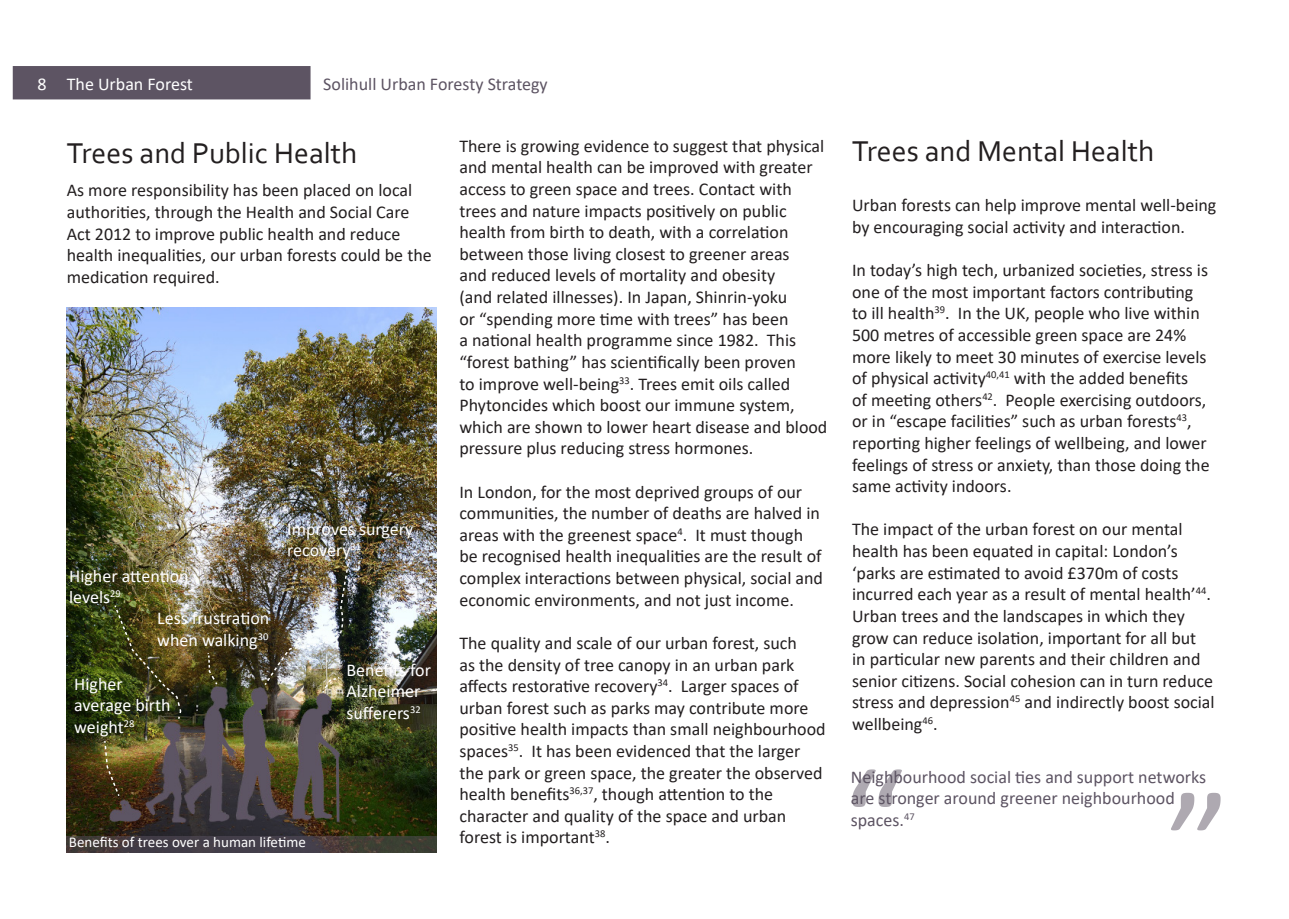
<style>
.page{position:relative;width:1289px;height:919px;background:#fff}
.page>*{position:absolute;margin:0;border:0;box-sizing:border-box;transform-origin:0 0}
.t1{font:150px "Calibri";color:#5d5463}
.t2{font:30px "Corbel";color:#231f20}
.t3{font:18px/21.6px "Calibri";color:#231f20}
.t4{font:18px/21.6px "Calibri";color:#fff}
.t5{font:18px/21.6px "Calibri";color:#5d5463}
.t6{font:15px "Calibri";color:#fff}
.s1{color:#231f20}
</style>
<div class="page">
<img style="left:67px;top:307px;width:370px;height:528px">
<svg style="left:103px;top:739px;width:18px;height:58px"></svg>
<img style="left:113px;top:603px;width:69px;height:117px">
<svg style="left:206px;top:651px;width:13px;height:35px"></svg>
<img style="left:264px;top:557px;width:86px;height:137px">
<div style="left:13px;top:66px;width:297px;height:33px;background:#5d5463"></div>
<svg style="left:67px;top:835px;width:370px;height:17px;background:#413c3d"></svg>
<p class="t4" style="left:37px;top:72px;width:11px">8</p>
<p class="t4" style="left:67px;top:72px;width:128px">The Urban Forest</p>
<p class="t5" style="left:323px;top:72px;width:226px">Solihull Urban Foresty Strategy</p>
<p class="t2" style="left:67px;top:134px;width:292px">Trees and Public Health</p>
<p class="t2" style="left:852px;top:132px;width:303px">Trees and Mental Health</p>
<p class="t3" style="left:67px;top:179px;width:366px">As more responsibility has been placed on local authorities, through the Health and Social Care Act 2012 to improve public health and reduce health inequalities, our urban forests could be the medication required.</p>
<p class="t3" style="left:459px;top:134px;width:369px">There is growing evidence to suggest that physical and mental health can be improved with greater access to green space and trees. Contact with trees and nature impacts positively on public health from birth to death, with a correlation between those living closest to greener areas<br>and reduced levels of mortality and obesity<br>(and related illnesses). In Japan, Shinrin-yoku<br>or “spending more time with trees” has been<br>a national health programme since 1982. This “forest bathing” has scientifically been proven<br>to improve well-being<sup>33</sup>. Trees emit oils called Phytoncides which boost our immune system, which are shown to lower heart disease and blood pressure plus reducing stress hormones.</p>
<p class="t3" style="left:459px;top:480px;width:365px">In London, for the most deprived groups of our communities, the number of deaths are halved in areas with the greenest space<sup>4</sup>. It must though be recognised health inequalities are the result of complex interactions between physical, social and economic environments, and not just income.</p>
<p class="t3" style="left:459px;top:631px;width:368px">The quality and scale of our urban forest, such<br>as the density of tree canopy in an urban park affects restorative recovery<sup>34</sup>. Larger spaces of urban forest such as parks may contribute more positive health impacts than small neighbourhood spaces<sup>35</sup>. It has been evidenced that the larger the park or green space, the greater the observed health benefits<sup>36,37</sup>, though attention to the character and quality of the space and urban forest is important<sup>38</sup>.</p>
<p class="t3" style="left:852px;top:194px;width:366px">Urban forests can help improve mental well-being by encouraging social activity and interaction.</p>
<p class="t3" style="left:852px;top:259px;width:359px">In today’s high tech, urbanized societies, stress is one of the most important factors contributing to ill health<sup>39</sup>. In the UK, people who live within 500 metres of accessible green space are 24% more likely to meet 30 minutes of exercise levels of physical activity<sup>40,41</sup> with the added benefits<br>of meeting others<sup>42</sup>. People exercising outdoors, or in “escape facilities” such as urban forests<sup>43</sup>, reporting higher feelings of wellbeing, and lower feelings of stress or anxiety, than those doing the same activity indoors.</p>
<p class="t3" style="left:852px;top:518px;width:364px">The impact of the urban forest on our mental health has been equated in capital: London’s ‘parks are estimated to avoid £370m of costs incurred each year as a result of mental health’<sup>44</sup>.<br>Urban trees and the landscapes in which they grow can reduce isolation, important for all but<br>in particular new parents and their children and senior citizens. Social cohesion can in turn reduce stress and depression<sup>45</sup> and indirectly boost social wellbeing<sup>46</sup>.</p>
<p class="t4" style="left:287px;top:517px;width:128px">Improves surgery recovery<sup>31</sup><span class="s1">.</span></p>
<p class="t4" style="left:69px;top:564px;width:121px">Higher attention levels<sup>29</sup></p>
<p class="t4" style="left:157px;top:606px;width:114px">Less frustration when walking<sup>30</sup></p>
<p class="t4" style="left:346px;top:658px;width:86px">Benefits for<br>Alzheimer sufferers<sup>32</sup></p>
<p class="t4" style="left:74px;top:672px;width:98px">Higher average birth weight<sup>28</sup></p>
<h1 class="t1" style="left:842px;top:718px;width:64px">“</h1>
<p class="t5" style="left:850px;top:765px;width:357px">Neighbourhood social ties and support networks are stronger around greener neighbourhood spaces.<sup>47</sup></p>
<h1 class="t1" style="left:1167px;top:741px;width:64px">”</h1>
<p class="t6" style="left:69px;top:831px;width:238px">Benefits of trees over a human lifetime</p>
</div>
